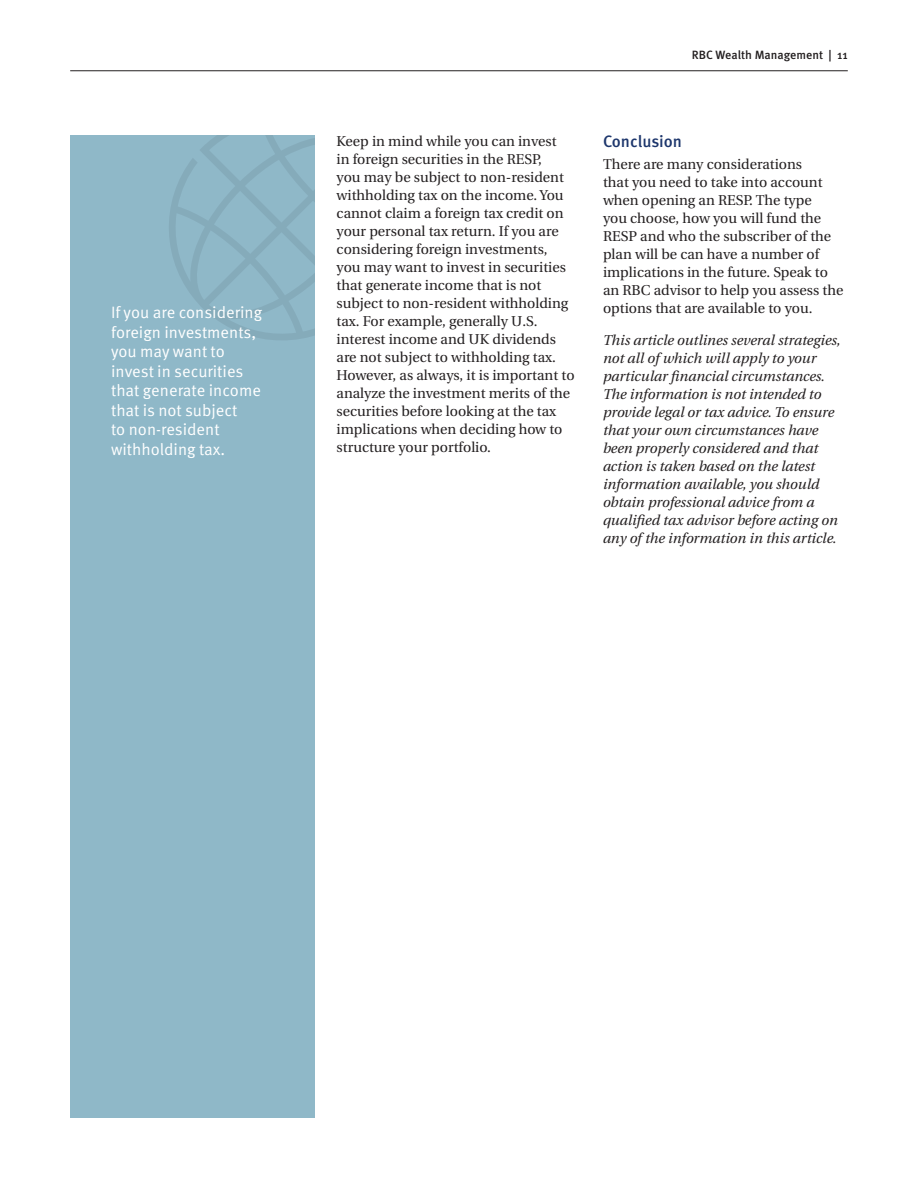
<style>
.page{position:relative;width:918px;height:1188px;background:#fff}
.page>*{position:absolute;margin:0;border:0;box-sizing:border-box;transform-origin:0 0}
.t1{font:16.5px/19.5px "Meta OT Norm";color:#fff}
.t2{font:500 16.5px "Meta OT";color:#1d366c}
.t3{font:14.25px/18px "Utopia";color:#231f20}
.t4{font:italic 14.25px/18px "Utopia";color:#231f20}
.t5{font:500 12px "Meta OT";color:#231f20}
</style>
<div class="page">
<hr style="left:70px;top:71px;width:778px;height:1px;background:#231f20">
<div style="left:70px;top:135px;width:245px;height:983px;background:#8fb8c8"></div>
<svg style="left:169px;top:135px;width:146px;height:205px"></svg>
<p class="t1" style="left:111px;top:303px;width:153px">If you are considering foreign investments, you may want to invest in securities that generate income that is not subject<br>to non-resident withholding tax.</p>
<p class="t5" style="left:692px;top:47px;width:157px">RBC Wealth Management | 11</p>
<p class="t3" style="left:337px;top:132px;width:240px">Keep in mind while you can invest<br>in foreign securities in the RESP,<br>you may be subject to non-resident withholding tax on the income. You cannot claim a foreign tax credit on your personal tax return. If you are considering foreign investments, you may want to invest in securities that generate income that is not subject to non-resident withholding tax. For example, generally U.S. interest income and UK dividends are not subject to withholding tax.<br>However, as always, it is important to analyze the investment merits of the securities before looking at the tax implications when deciding how to structure your portfolio.</p>
<p class="t2" style="left:603px;top:131px;width:81px">Conclusion</p>
<p class="t3" style="left:603px;top:155px;width:242px">There are many considerations<br>that you need to take into account when opening an RESP. The type<br>you choose, how you will fund the<br>RESP and who the subscriber of the plan will be can have a number of implications in the future. Speak to an RBC advisor to help you assess the options that are available to you.</p>
<p class="t4" style="left:603px;top:331px;width:239px">This article outlines several strategies, not all of which will apply to your particular financial circumstances.<br>The information is not intended to provide legal or tax advice. To ensure that your own circumstances have been properly considered and that action is taken based on the latest information available, you should obtain professional advice from a qualified tax advisor before acting on any of the information in this article.</p>
</div>
